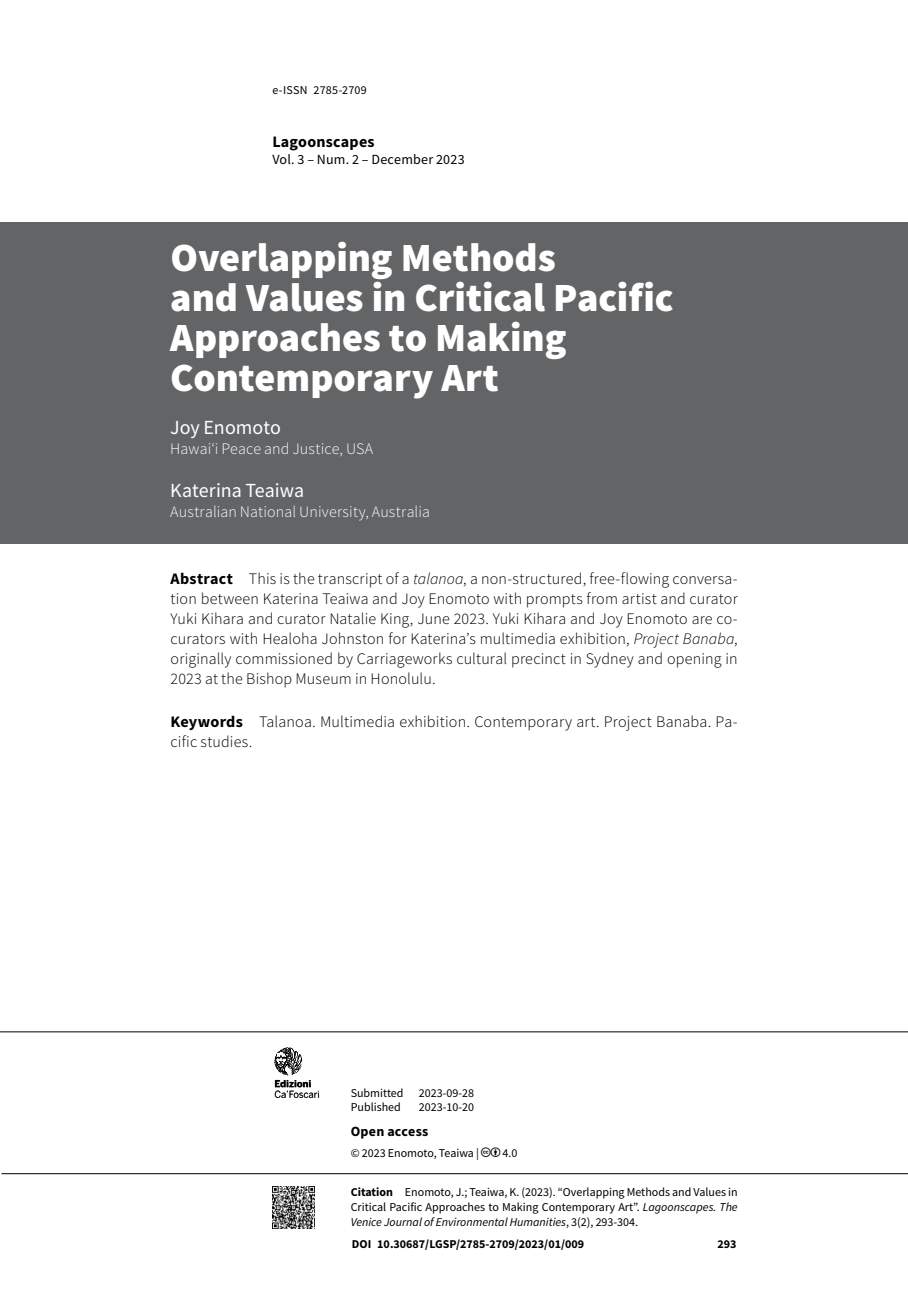
<style>
.page{position:relative;width:908px;height:1304px;background:#fff}
.page>*{position:absolute;margin:0;border:0;box-sizing:border-box;transform-origin:0 0}
.t1{font:900 40px/40px "Source Sans Pro";color:#fff}
.t2{font:20px "Source Sans Pro";color:#fff}
.t3{font:300 16px/20px "Source Sans Pro";letter-spacing:.01em;color:#000;text-align:justify}
.t4{font:300 16px "Source Sans Pro";letter-spacing:.01em;color:#fff}
.t5{font:700 16px "Source Sans Pro";letter-spacing:.015em;color:#000}
.t6{font:14px "Source Sans Pro";letter-spacing:.015em;color:#000}
.t7{font:700 14px "Source Sans Pro";letter-spacing:.02em;color:#000}
.t8{font:12px/15px "Source Sans Pro";color:#000;text-align:justify}
.t9{font:700 12px "Source Sans Pro";color:#000}
.t10{font:9.6px "Benton Sans";letter-spacing:-.01em;color:#000}
.t11{font:700 9.6px "Benton Sans";color:#000}
.s1{font-weight:700}
.s2{font-style:italic}
</style>
<div class="page">
<hr style="left:2px;top:1173px;width:905px;height:1px;background:#000">
<hr style="left:0;top:1031px;width:907px;height:1px;background:#000">
<img style="left:272px;top:1187px;width:42px;height:42px">
<svg style="left:274px;top:1047px;width:45px;height:51px"></svg>
<div style="left:0;top:223px;width:907px;height:321px;background:#636466"></div>
<p class="t8" style="left:272px;top:82px;width:96px">e-ISSN 2785‑2709</p>
<p class="t5" style="left:272px;top:131px;width:104px">Lagoonscapes</p>
<p class="t6" style="left:272px;top:150px;width:194px">Vol. 3 – Num. 2 – December 2023</p>
<h1 class="t1" style="left:170px;top:237px;width:505px">Overlapping Methods<br>and Values in Critical Pacific<br>Approaches to Making<br>Contemporary Art</h1>
<p class="t2" style="left:170px;top:415px;width:112px">Joy Enomoto</p>
<p class="t4" style="left:170px;top:439px;width:204px">Hawai‘i Peace and Justice, USA</p>
<p class="t2" style="left:170px;top:477px;width:135px">Katerina Teaiwa</p>
<p class="t4" style="left:170px;top:502px;width:261px">Australian National University, Australia</p>
<p class="t3" style="left:170px;top:569px;width:568px"><span class="s1">Abstract</span> This is the transcript of a <span class="s2">talanoa</span>, a non-structured, free-flowing conversa&shy;tion between Katerina Teaiwa and Joy Enomoto with prompts from artist and curator Yuki Kihara and curator Natalie King, June 2023. Yuki Kihara and Joy Enomoto are co&shy;curators with Healoha Johnston for Katerina’s multimedia exhibition, <span class="s2">Project Banaba</span>, originally commissioned by Carriageworks cultural precinct in Sydney and opening in 2023 at the Bishop Museum in Honolulu.</p>
<p class="t3" style="left:170px;top:711px;width:568px"><span class="s1">Keywords</span> Talanoa. Multimedia exhibition. Contemporary art. Project Banaba. Pa&shy;cific studies.</p>
<p class="t11" style="left:274px;top:1078px;width:38px">Edizioni</p>
<p class="t10" style="left:274px;top:1088px;width:47px">Ca’Foscari</p>
<p class="t8" style="left:350px;top:1085px;width:54px">Submitted</p>
<p class="t8" style="left:418px;top:1085px;width:57px">2023‑09-28</p>
<p class="t8" style="left:350px;top:1099px;width:52px">Published</p>
<p class="t8" style="left:418px;top:1099px;width:57px">2023-10-20</p>
<p class="t7" style="left:350px;top:1122px;width:79px">Open access</p>
<p class="t8" style="left:350px;top:1145px;width:130px">© 2023 Enomoto, Teaiwa |</p>
<p class="t8" style="left:502px;top:1145px;width:16px">4.0</p>
<p class="t8" style="left:350px;top:1184px;width:388px"><span class="s1">Citation</span> Enomoto, J.; Teaiwa, K. (2023). “Overlapping Methods and Values in Critical Pacific Approaches to Making Contemporary Art”. <span class="s2">Lagoonscapes. The Venice Journal of Environmental Humanities</span>, 3(2), 293-304.</p>
<p class="t9" style="left:351px;top:1235px;width:234px">DOI 10.30687/LGSP/2785‑2709/2023/01/009</p>
<p class="t9" style="left:717px;top:1236px;width:21px">293</p>
</div>
